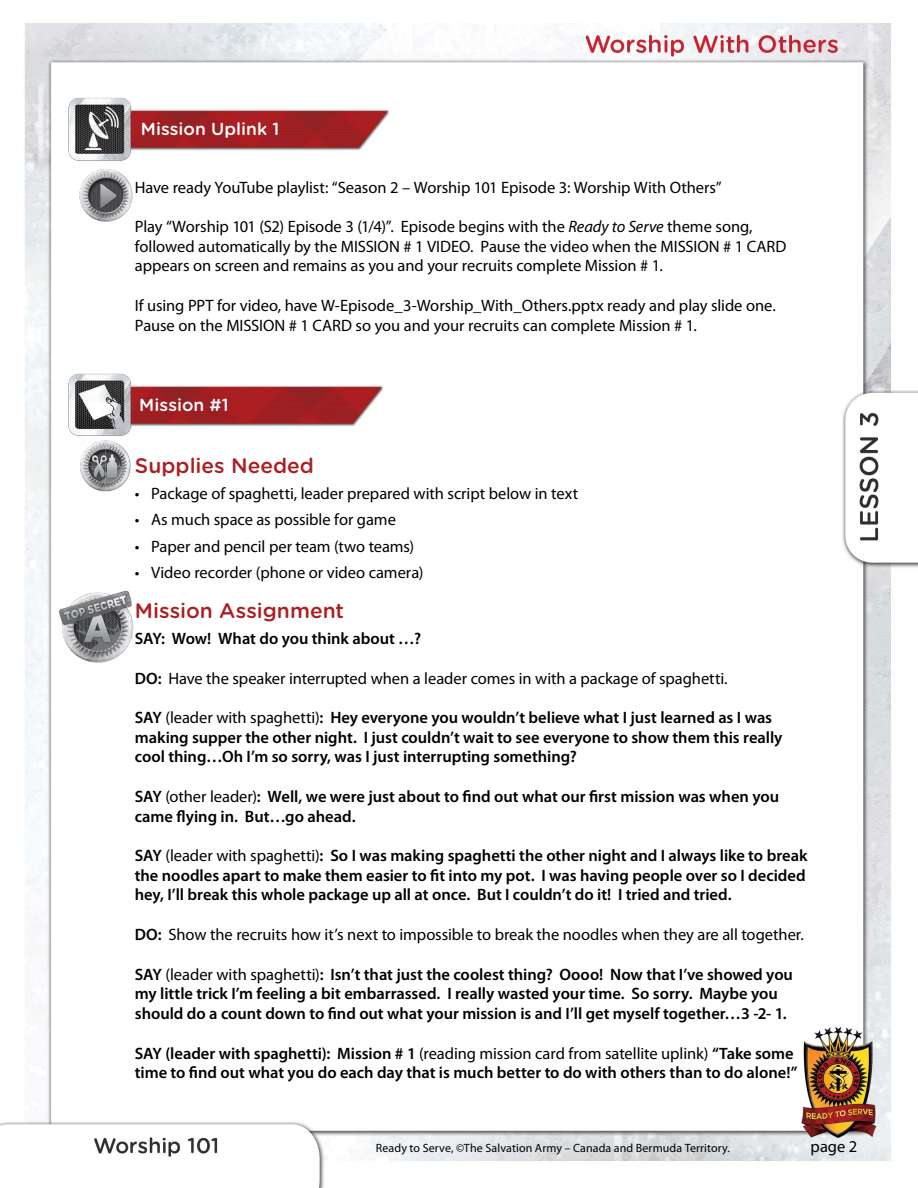
<style>
.page{position:relative;width:918px;height:1188px;background:#fff}
.page>*{position:absolute;margin:0;border:0;box-sizing:border-box;transform-origin:0 0}
.t1{font:500 21px "Gotham Rounded";color:#ab1f23}
.t2{font:500 17.4px "Gotham Rounded";letter-spacing:.005em;color:#fff}
.t3{font:600 16.5px/19.5px "Myriad Pro";color:#000}
.t4{font:16.5px/19.5px "Myriad Pro";letter-spacing:-.005em;color:#000}
.t5{font:12px "Myriad Pro";letter-spacing:.01em;color:#000}
.s1{font-style:italic}
.s2{font-weight:600}
.s3{font-weight:400}
</style>
<div class="page">
<img style="left:0;top:23px;width:918px;height:1165px">
<img style="left:133px;top:382px;width:251px;height:45px">
<img style="left:68px;top:372px;width:65px;height:66px">
<img style="left:78px;top:440px;width:55px;height:52px">
<img style="left:59px;top:590px;width:78px;height:77px">
<img style="left:133px;top:106px;width:257px;height:45px">
<img style="left:68px;top:96px;width:65px;height:66px">
<img style="left:79px;top:168px;width:56px;height:57px">
<p class="t2" style="left:141px;top:117px;width:140px">Mission Uplink 1</p>
<p class="t4" style="left:135px;top:177px;width:588px">Have ready YouTube playlist: “Season 2 – Worship 101 Episode 3: Worship With Others”</p>
<p class="t4" style="left:135px;top:217px;width:653px">Play “Worship 101 (S2) Episode 3 (1/4)”. Episode begins with the <span class="s1">Ready to Serve</span> theme song, followed automatically by the MISSION # 1 VIDEO. Pause the video when the MISSION # 1 CARD appears on screen and remains as you and your recruits complete Mission # 1.</p>
<p class="t4" style="left:135px;top:295px;width:642px">If using PPT for video, have W-Episode_3-Worship_With_Others.pptx ready and play slide one.<br>Pause on the MISSION # 1 CARD so you and your recruits can complete Mission # 1.</p>
<p class="t2" style="left:139px;top:393px;width:91px">Mission #1</p>
<p class="t1" style="left:135px;top:450px;width:181px">Supplies Needed</p>
<p class="t4" style="left:135px;top:484px;width:445px">• Package of spaghetti, leader prepared with script below in text</p>
<p class="t4" style="left:135px;top:510px;width:263px">• As much space as possible for game</p>
<p class="t4" style="left:135px;top:536px;width:281px">• Paper and pencil per team (two teams)</p>
<p class="t4" style="left:135px;top:562px;width:290px">• Video recorder (phone or video camera)</p>
<p class="t1" style="left:135px;top:595px;width:211px">Mission Assignment</p>
<p class="t3" style="left:135px;top:628px;width:288px">SAY: Wow! What do you think about …?</p>
<p class="t4" style="left:135px;top:668px;width:594px"><span class="s2">DO:</span> Have the speaker interrupted when a leader comes in with a package of spaghetti.</p>
<p class="t3" style="left:135px;top:708px;width:649px">SAY <span class="s3">(leader with spaghetti)</span>: Hey everyone you wouldn’t believe what I just learned as I was making supper the other night. I just couldn’t wait to see everyone to show them this really cool thing…Oh I’m so sorry, was I just interrupting something?</p>
<p class="t3" style="left:135px;top:786px;width:646px">SAY <span class="s3">(other leader)</span>: Well, we were just about to find out what our first mission was when you came flying in. But…go ahead.</p>
<p class="t3" style="left:135px;top:846px;width:674px;text-align:justify">SAY <span class="s3">(leader with spaghetti)</span>: So I was making spaghetti the other night and I always like to break the noodles apart to make them easier to fit into my pot. I was having people over so I decided hey, I’ll break this whole package up all at once. But I couldn’t do it! I tried and tried.</p>
<p class="t4" style="left:135px;top:925px;width:671px"><span class="s2">DO:</span> Show the recruits how it’s next to impossible to break the noodles when they are all together.</p>
<p class="t3" style="left:135px;top:964px;width:660px">SAY <span class="s3">(leader with spaghetti)</span>: Isn’t that just the coolest thing? Oooo! Now that I’ve showed you my little trick I’m feeling a bit embarrassed. I really wasted your time. So sorry. Maybe you should do a count down to find out what your mission is and I’ll get myself together…3 -2- 1.</p>
<p class="t3" style="left:135px;top:1043px;width:664px">SAY (leader with spaghetti): Mission # 1 <span class="s3">(reading mission card from satellite uplink)</span> “Take some time to find out what you do each day that is much better to do with others than to do alone!”</p>
<p class="t5" style="left:376px;top:1141px;width:356px">Ready to Serve, ©The Salvation Army – Canada and Bermuda Territory.</p>
<p class="t4" style="left:811px;top:1136px;width:48px">page 2</p>
</div>
